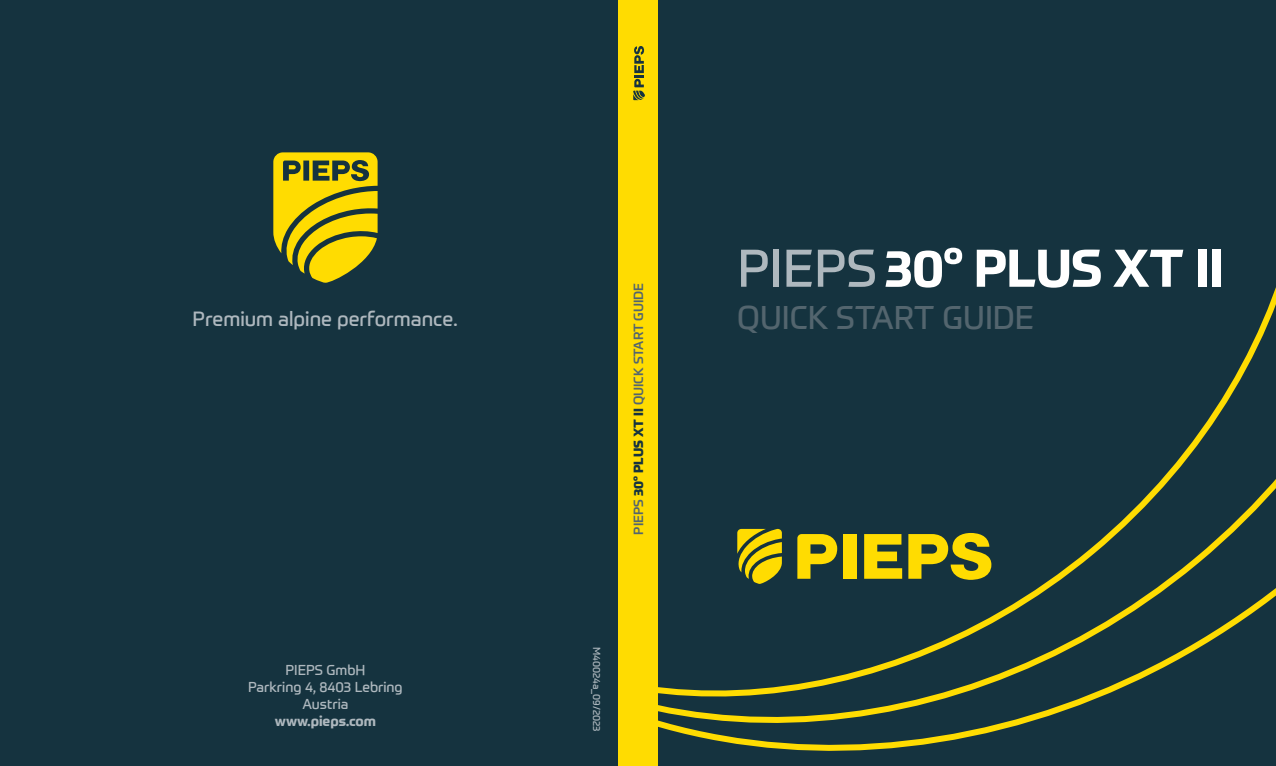
<style>
.page{position:relative;width:1276px;height:766px;background:#fff}
.page>*{position:absolute;margin:0;border:0;box-sizing:border-box;transform-origin:0 0}
.t1{font:700 52px "Prometo";letter-spacing:-.01em;color:#fff}
.t2{font:32px "Prometo";color:#53656e}
.t3{font:20px "Prometo";color:#aeb8be}
.t4{font:14px/17px "Prometo";color:#aeb8be;text-align:center}
.t5{font:700 14px "Prometo";color:#aeb8be}
.t6{font:500 13px "Prometo";color:#53656e}
.t7{font:10px "Prometo";letter-spacing:-.005em;color:#aeb8be}
.s1{font-weight:800;color:#15333f}
.s2{font-weight:400;color:#aeb8be}
</style>
<div class="page">
<div style="left:0;top:0;width:1276px;height:765px;background:#15333f"></div>
<svg style="left:658px;top:287px;width:618px;height:464px"></svg>
<div style="left:843px;top:534px;width:13px;height:44px;background:#ffdc01"></div>
<svg style="left:864px;top:534px;width:38px;height:44px"></svg>
<svg style="left:908px;top:533px;width:83px;height:46px"></svg>
<svg style="left:797px;top:534px;width:40px;height:44px"></svg>
<svg style="left:737px;top:528px;width:45px;height:55px"></svg>
<div style="left:618px;top:0;width:40px;height:765px;background:#ffdc01"></div>
<svg style="left:633px;top:46px;width:12px;height:54px"></svg>
<svg style="left:273px;top:152px;width:104px;height:131px"></svg>
<h3 class="t3" style="left:192px;top:307px;width:267px">Premium alpine performance.</h3>
<p class="t4" style="left:248px;top:660px;width:156px">PIEPS GmbH<br>Parkring 4, 8403 Lebring<br>Austria</p>
<p class="t5" style="left:275px;top:711px;width:103px">www.pieps.com</p>
<p class="t6" style="left:630px;top:534px;width:253px;rotate:-90deg">PIEPS <span class="s1">30° PLUS XT II</span> QUICK START GUIDE</p>
<p class="t7" style="left:603px;top:647px;width:86px;rotate:90deg">M40024a_09/2023</p>
<h1 class="t1" style="left:737px;top:235px;width:487px"><span class="s2">PIEPS</span> 30° PLUS XT II</h1>
<h2 class="t2" style="left:737px;top:298px;width:298px">QUICK START GUIDE</h2>
</div>
